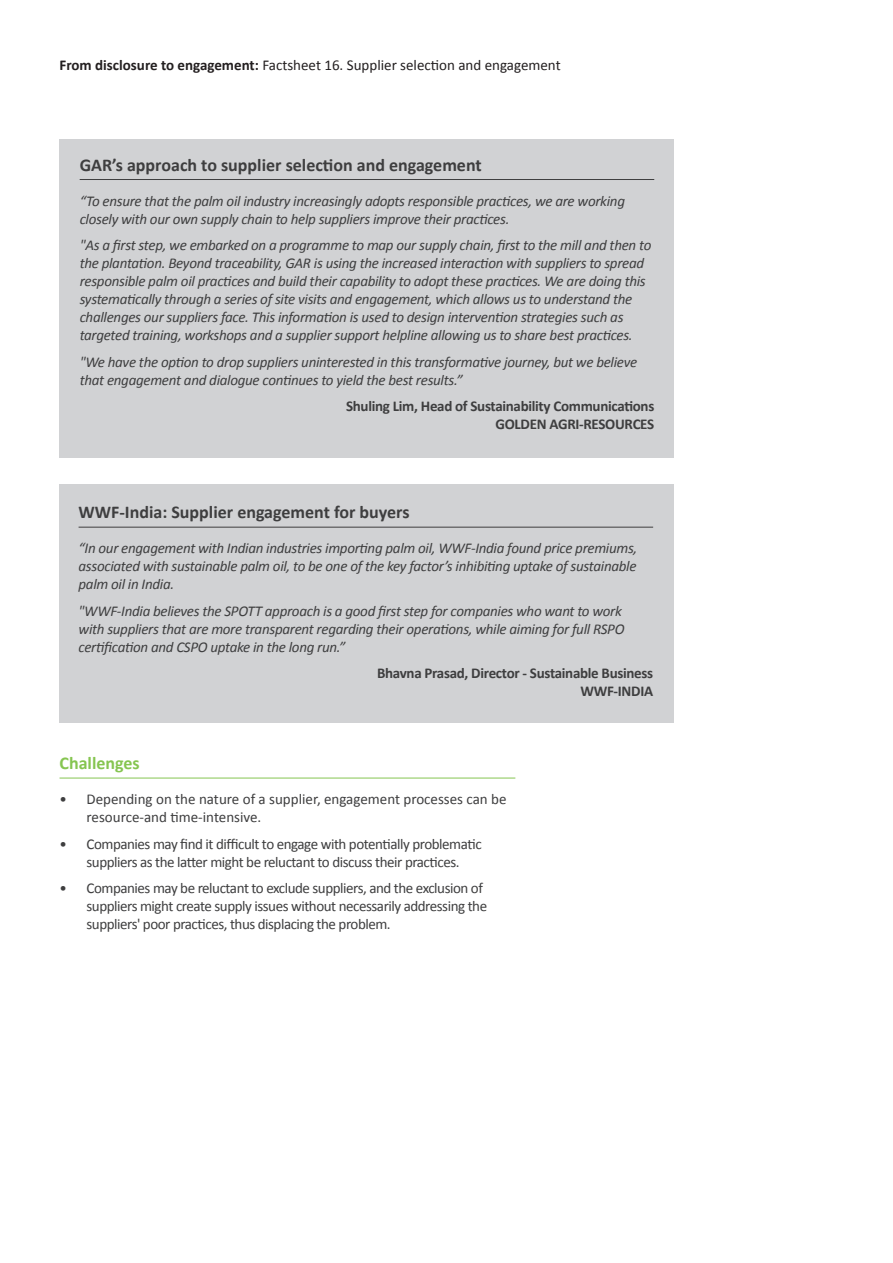
<style>
.page{position:relative;width:893px;height:1263px;background:#fff}
.page>*{position:absolute;margin:0;border:0;box-sizing:border-box;transform-origin:0 0}
.Title___Quotes{font:700 18px "Calibri";color:#3e3e3f}
.t1{font:700 18px "Calibri";color:#86c551}
.Body_Text___Quotes{font:italic 15px/18px "Calibri";letter-spacing:-.02em;color:#3e3e3f}
.t2{font:15px/18px "Calibri";letter-spacing:-.03em;color:#3e3e3f;text-align:center}
.Body_Text___Quotes-2{font:700 15px "Calibri";letter-spacing:-.02em;color:#3e3e3f}
.t3{font:15px/18px "Calibri";color:#3e3e3f}
.t4{font:15px "Calibri";color:#231f20}
.Quotes___Attribution{font:700 15px "Calibri";letter-spacing:-.02em;color:#3e3e3f}
.s1{font-weight:700}
</style>
<div class="page">
<div style="left:60px;top:485px;width:614px;height:238px;background:#d1d2d4"></div>
<hr style="left:60px;top:778px;width:455px;height:1px;background:#86c551">
<hr style="left:79px;top:527px;width:574px;height:1px;background:#3e3e3f">
<div style="left:60px;top:139px;width:614px;height:319px;background:#d1d2d4"></div>
<hr style="left:80px;top:179px;width:574px;height:1px;background:#3e3e3f">
<p class="t4" style="left:60px;top:56px;width:503px"><span class="s1">From disclosure to engagement:</span> Factsheet 16. Supplier selection and engagement</p>
<p class="Title___Quotes" style="left:80px;top:153px;width:404px">GAR’s approach to supplier selection and engagement</p>
<p class="Body_Text___Quotes" style="left:80px;top:191px;width:547px">“To ensure that the palm oil industry increasingly adopts responsible practices, we are working closely with our own supply chain to help suppliers improve their practices.</p>
<p class="Body_Text___Quotes" style="left:80px;top:236px;width:573px">"As a first step, we embarked on a programme to map our supply chain, first to the mill and then to the plantation. Beyond traceability, GAR is using the increased interaction with suppliers to spread responsible palm oil practices and build their capability to adopt these practices. We are doing this systematically through a series of site visits and engagement, which allows us to understand the challenges our suppliers face. This information is used to design intervention strategies such as targeted training, workshops and a supplier support helpline allowing us to share best practices.</p>
<p class="Body_Text___Quotes" style="left:80px;top:352px;width:559px">"We have the option to drop suppliers uninterested in this transformative journey, but we believe that engagement and dialogue continues to yield the best results.”</p>
<p class="Body_Text___Quotes-2" style="left:346px;top:397px;width:310px">Shuling Lim, Head of Sustainability Communications</p>
<p class="Quotes___Attribution" style="left:495px;top:415px;width:160px">GOLDEN AGRI-RESOURCES</p>
<p class="Title___Quotes" style="left:79px;top:501px;width:333px">WWF-India: Supplier engagement for buyers</p>
<p class="Body_Text___Quotes" style="left:79px;top:539px;width:560px;text-align:justify">“In our engagement with Indian industries importing palm oil, WWF-India found price premiums, associated with sustainable palm oil, to be one of the key factor’s inhibiting uptake of sustainable palm oil in India.</p>
<p class="Body_Text___Quotes" style="left:79px;top:601px;width:547px">"WWF-India believes the SPOTT approach is a good first step for companies who want to work with suppliers that are more transparent regarding their operations, while aiming for full RSPO certification and CSPO uptake in the long run.”</p>
<p class="Body_Text___Quotes-2" style="left:377px;top:664px;width:278px">Bhavna Prasad, Director - Sustainable Business</p>
<p class="Quotes___Attribution" style="left:580px;top:682px;width:74px">WWF-INDIA</p>
<p class="t1" style="left:60px;top:752px;width:82px">Challenges</p>
<p class="t3" style="left:87px;top:790px;width:421px;text-indent:-27px">• Depending on the nature of a supplier, engagement processes can be resource-and time-intensive.</p>
<p class="t2" style="left:60px;top:835px;width:424px">• Companies may find it difficult to engage with potentially problematic suppliers as the latter might be reluctant to discuss their practices.</p>
<p class="t2" style="left:87px;top:879px;width:402px;text-align:left;text-indent:-27px">• Companies may be reluctant to exclude suppliers, and the exclusion of suppliers might create supply issues without necessarily addressing the suppliers' poor practices, thus displacing the problem.</p>
</div>
